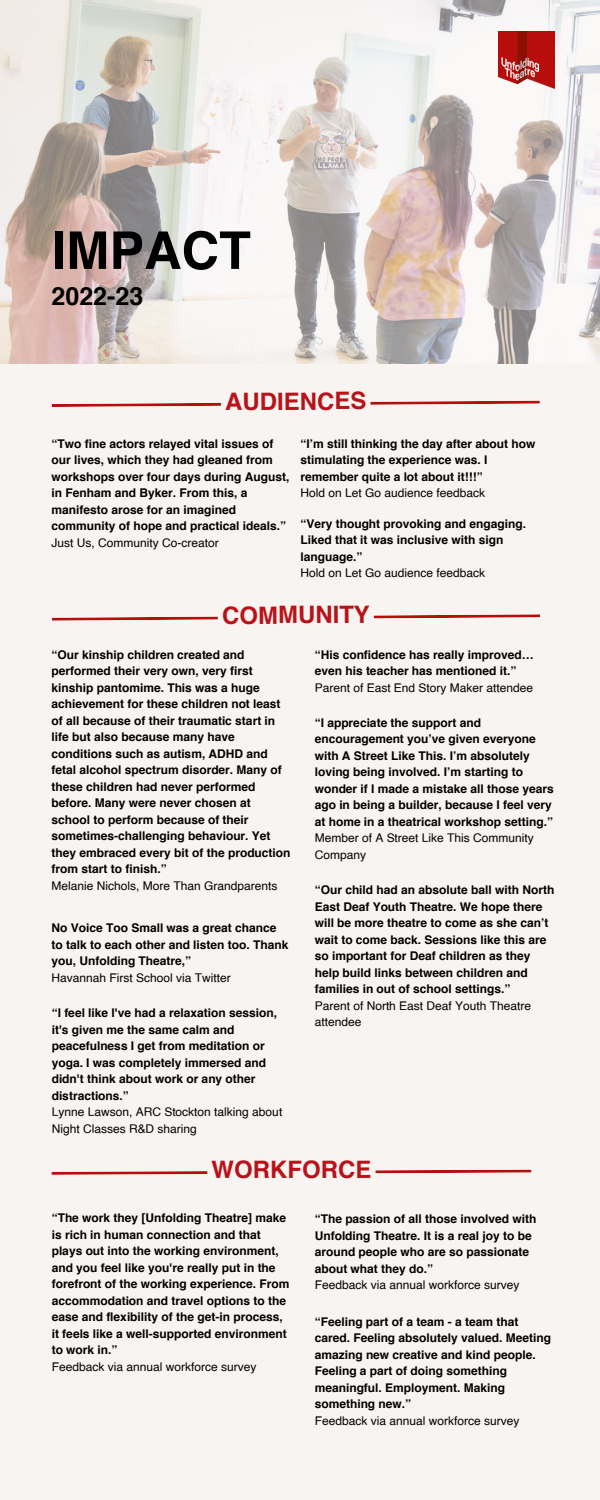
<style>
.page{position:relative;width:600px;height:1500px;background:#f8f4f2}
.page>*{position:absolute;margin:0;border:0;box-sizing:border-box;transform-origin:0 0}
.t1{font:700 52px "Helvetica";color:#000}
.t2{font:700 25px "Helvetica";color:#000}
.t3{font:700 24px "Helvetica";letter-spacing:-.005em;color:#b91319}
.t4{font:700 12px/16.5px "Helvetica";color:#000}
.t5{font:12px/16.5px "Helvetica";color:#000}
</style>
<div class="page">
<img style="left:0;top:0;width:600px;height:364px">
<img style="left:499px;top:32px;width:56px;height:56px">
<svg style="left:52px;top:401px;width:488px;height:6px"></svg>
<svg style="left:52px;top:614px;width:488px;height:7px"></svg>
<svg style="left:51px;top:1170px;width:480px;height:5px"></svg>
<p class="t1" style="left:52px;top:229px;width:201px">IMPACT</p>
<p class="t2" style="left:52px;top:286px;width:93px">2022-23</p>
<p class="t3" style="left:225px;top:391px;width:143px">AUDIENCES</p>
<p class="t4" style="left:52px;top:436px;width:239px">“Two fine actors relayed vital issues of our lives, which they had gleaned from workshops over four days during August, in Fenham and Byker. From this, a manifesto arose for an imagined community of hope and practical ideals.”</p>
<p class="t5" style="left:52px;top:535px;width:169px">Just Us, Community Co-creator</p>
<p class="t4" style="left:300px;top:436px;width:237px">“I’m still thinking the day after about how stimulating the experience was. I remember quite a lot about it!!!”</p>
<p class="t5" style="left:300px;top:486px;width:186px">Hold on Let Go audience feedback</p>
<p class="t4" style="left:300px;top:516px;width:227px">“Very thought provoking and engaging.<br>Liked that it was inclusive with sign language.”</p>
<p class="t5" style="left:300px;top:566px;width:186px">Hold on Let Go audience feedback</p>
<p class="t3" style="left:222px;top:605px;width:150px">COMMUNITY</p>
<p class="t4" style="left:51px;top:647px;width:241px">“Our kinship children created and performed their very own, very first kinship pantomime. This was a huge achievement for these children not least of all because of their traumatic start in life but also because many have conditions such as autism, ADHD and fetal alcohol spectrum disorder. Many of these children had never performed before. Many were never chosen at school to perform because of their sometimes-challenging behaviour. Yet they embraced every bit of the production from start to finish.”</p>
<p class="t5" style="left:51px;top:878px;width:227px">Melanie Nichols, More Than Grandparents</p>
<p class="t4" style="left:315px;top:883px;width:241px">“Our child had an absolute ball with North East Deaf Youth Theatre. We hope there will be more theatre to come as she can’t wait to come back. Sessions like this are so important for Deaf children as they help build links between children and families in out of school settings.”</p>
<p class="t5" style="left:315px;top:998px;width:218px">Parent of North East Deaf Youth Theatre attendee</p>
<p class="t4" style="left:315px;top:647px;width:221px">“His confidence has really improved… even his teacher has mentioned it.”</p>
<p class="t5" style="left:315px;top:680px;width:220px">Parent of East End Story Maker attendee</p>
<p class="t4" style="left:315px;top:715px;width:241px">“I appreciate the support and encouragement you’ve given everyone with A Street Like This. I’m absolutely loving being involved. I’m starting to wonder if I made a mistake all those years ago in being a builder, because I feel very at home in a theatrical workshop setting.”</p>
<p class="t5" style="left:315px;top:831px;width:221px">Member of A Street Like This Community<br>Company</p>
<p class="t4" style="left:51px;top:921px;width:239px">No Voice Too Small was a great chance to talk to each other and listen too. Thank you, Unfolding Theatre,”</p>
<p class="t5" style="left:51px;top:970px;width:181px">Havannah First School via Twitter</p>
<p class="t4" style="left:52px;top:1006px;width:227px">“I feel like I've had a relaxation session, it's given me the same calm and peacefulness I get from meditation or yoga. I was completely immersed and didn't think about work or any other distractions.”</p>
<p class="t5" style="left:52px;top:1105px;width:232px">Lynne Lawson, ARC Stockton talking about<br>Night Classes R&amp;D sharing</p>
<p class="t3" style="left:211px;top:1160px;width:161px">WORKFORCE</p>
<p class="t4" style="left:52px;top:1211px;width:239px">“The work they [Unfolding Theatre] make is rich in human connection and that plays out into the working environment, and you feel like you're really put in the forefront of the working experience. From accommodation and travel options to the ease and flexibility of the get-in process, it feels like a well-supported environment to work in.”</p>
<p class="t5" style="left:52px;top:1359px;width:206px">Feedback via annual workforce survey</p>
<p class="t4" style="left:315px;top:1212px;width:223px">“The passion of all those involved with Unfolding Theatre. It is a real joy to be around people who are so passionate about what they do.”</p>
<p class="t5" style="left:315px;top:1278px;width:206px">Feedback via annual workforce survey</p>
<p class="t4" style="left:315px;top:1314px;width:238px">“Feeling part of a team - a team that cared. Feeling absolutely valued. Meeting amazing new creative and kind people.<br>Feeling a part of doing something meaningful. Employment. Making something new.”</p>
<p class="t5" style="left:315px;top:1413px;width:206px">Feedback via annual workforce survey</p>
</div>
